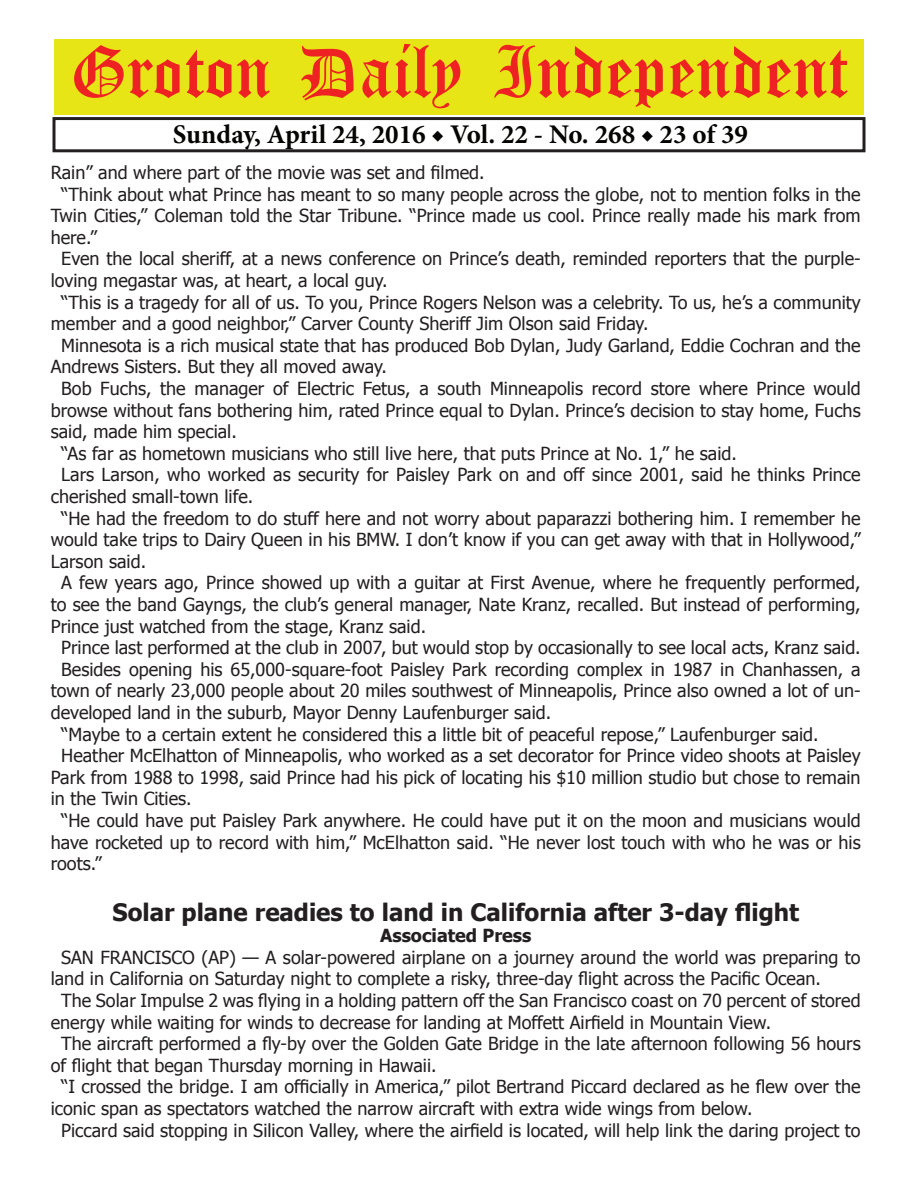
<style>
.page{position:relative;width:918px;height:1188px;background:#fff}
.page>*{position:absolute;margin:0;border:0;box-sizing:border-box;transform-origin:0 0}
.t1{font:54px "Old English Five";color:#ee2123}
.t2{font:700 27px "Minion Pro";color:#040503}
.t3{font:700 24px "Tahoma";color:#231f20}
.t4{font:18px "Tahoma";color:#231f20}
.t5{font:700 18px "Tahoma";color:#231f20}
</style>
<div class="page">
<div style="left:52px;top:117px;width:814px;height:35px;border:3px solid #231f20"></div>
<div style="left:54px;top:40px;width:810px;height:75px;background:#e7e515"></div>
<h1 class="t1" style="left:70px;top:47px;width:779px">Groton Daily Independent</h1>
<h2 class="t2" style="left:173px;top:116px;width:577px">Sunday, April 24, 2016 ◆ Vol. 22 - No. 268 ◆ 23 of 39</h2>
<p class="t4" style="left:51px;top:160px;width:435px">Rain” and where part of the movie was set and filmed.</p>
<p class="t4" style="left:61px;top:182px;width:801px">“Think about what Prince has meant to so many people across the globe, not to mention folks in the</p>
<p class="t4" style="left:51px;top:204px;width:811px">Twin Cities,” Coleman told the Star Tribune. “Prince made us cool. Prince really made his mark from</p>
<p class="t4" style="left:51px;top:225px;width:48px">here.”</p>
<p class="t4" style="left:61px;top:247px;width:801px">Even the local sheriff, at a news conference on Prince’s death, reminded reporters that the purple-</p>
<p class="t4" style="left:51px;top:268px;width:338px">loving megastar was, at heart, a local guy.</p>
<p class="t4" style="left:61px;top:290px;width:801px">“This is a tragedy for all of us. To you, Prince Rogers Nelson was a celebrity. To us, he’s a community</p>
<p class="t4" style="left:51px;top:312px;width:599px">member and a good neighbor,” Carver County Sheriff Jim Olson said Friday.</p>
<p class="t4" style="left:61px;top:333px;width:801px">Minnesota is a rich musical state that has produced Bob Dylan, Judy Garland, Eddie Cochran and the</p>
<p class="t4" style="left:51px;top:355px;width:338px">Andrews Sisters. But they all moved away.</p>
<p class="t4" style="left:61px;top:376px;width:801px">Bob Fuchs, the manager of Electric Fetus, a south Minneapolis record store where Prince would</p>
<p class="t4" style="left:51px;top:398px;width:811px">browse without fans bothering him, rated Prince equal to Dylan. Prince’s decision to stay home, Fuchs</p>
<p class="t4" style="left:51px;top:420px;width:188px">said, made him special.</p>
<p class="t4" style="left:61px;top:441px;width:677px">“As far as hometown musicians who still live here, that puts Prince at No. 1,” he said.</p>
<p class="t4" style="left:61px;top:463px;width:801px">Lars Larson, who worked as security for Paisley Park on and off since 2001, said he thinks Prince</p>
<p class="t4" style="left:51px;top:484px;width:204px">cherished small-town life.</p>
<p class="t4" style="left:61px;top:506px;width:801px">“He had the freedom to do stuff here and not worry about paparazzi bothering him. I remember he</p>
<p class="t4" style="left:51px;top:528px;width:812px">would take trips to Dairy Queen in his BMW. I don’t know if you can get away with that in Hollywood,”</p>
<p class="t4" style="left:51px;top:549px;width:97px">Larson said.</p>
<p class="t4" style="left:61px;top:571px;width:801px">A few years ago, Prince showed up with a guitar at First Avenue, where he frequently performed,</p>
<p class="t4" style="left:51px;top:592px;width:811px">to see the band Gayngs, the club’s general manager, Nate Kranz, recalled. But instead of performing,</p>
<p class="t4" style="left:51px;top:614px;width:377px">Prince just watched from the stage, Kranz said.</p>
<p class="t4" style="left:61px;top:636px;width:801px">Prince last performed at the club in 2007, but would stop by occasionally to see local acts, Kranz said.</p>
<p class="t4" style="left:61px;top:657px;width:801px">Besides opening his 65,000-square-foot Paisley Park recording complex in 1987 in Chanhassen, a</p>
<p class="t4" style="left:51px;top:679px;width:812px">town of nearly 23,000 people about 20 miles southwest of Minneapolis, Prince also owned a lot of un-</p>
<p class="t4" style="left:51px;top:700px;width:502px">developed land in the suburb, Mayor Denny Laufenburger said.</p>
<p class="t4" style="left:61px;top:722px;width:759px">“Maybe to a certain extent he considered this a little bit of peaceful repose,” Laufenburger said.</p>
<p class="t4" style="left:61px;top:744px;width:801px">Heather McElhatton of Minneapolis, who worked as a set decorator for Prince video shoots at Paisley</p>
<p class="t4" style="left:51px;top:765px;width:811px">Park from 1988 to 1998, said Prince had his pick of locating his $10 million studio but chose to remain</p>
<p class="t4" style="left:51px;top:787px;width:142px">in the Twin Cities.</p>
<p class="t4" style="left:61px;top:808px;width:801px">“He could have put Paisley Park anywhere. He could have put it on the moon and musicians would</p>
<p class="t4" style="left:51px;top:830px;width:812px">have rocketed up to record with him,” McElhatton said. “He never lost touch with who he was or his</p>
<p class="t4" style="left:51px;top:852px;width:52px">roots.”</p>
<h3 class="t3" style="left:113px;top:895px;width:688px">Solar plane readies to land in California after 3-day flight</h3>
<p class="t5" style="left:380px;top:923px;width:153px">Associated Press</p>
<p class="t4" style="left:61px;top:945px;width:801px">SAN FRANCISCO (AP) — A solar-powered airplane on a journey around the world was preparing to</p>
<p class="t4" style="left:51px;top:967px;width:772px">land in California on Saturday night to complete a risky, three-day flight across the Pacific Ocean.</p>
<p class="t4" style="left:61px;top:988px;width:801px">The Solar Impulse 2 was flying in a holding pattern off the San Francisco coast on 70 percent of stored</p>
<p class="t4" style="left:51px;top:1010px;width:722px">energy while waiting for winds to decrease for landing at Moffett Airfield in Mountain View.</p>
<p class="t4" style="left:61px;top:1032px;width:801px">The aircraft performed a fly-by over the Golden Gate Bridge in the late afternoon following 56 hours</p>
<p class="t4" style="left:51px;top:1053px;width:387px">of flight that began Thursday morning in Hawaii.</p>
<p class="t4" style="left:61px;top:1075px;width:801px">“I crossed the bridge. I am officially in America,” pilot Bertrand Piccard declared as he flew over the</p>
<p class="t4" style="left:51px;top:1096px;width:703px">iconic span as spectators watched the narrow aircraft with extra wide wings from below.</p>
<p class="t4" style="left:61px;top:1118px;width:801px">Piccard said stopping in Silicon Valley, where the airfield is located, will help link the daring project to</p>
</div>
